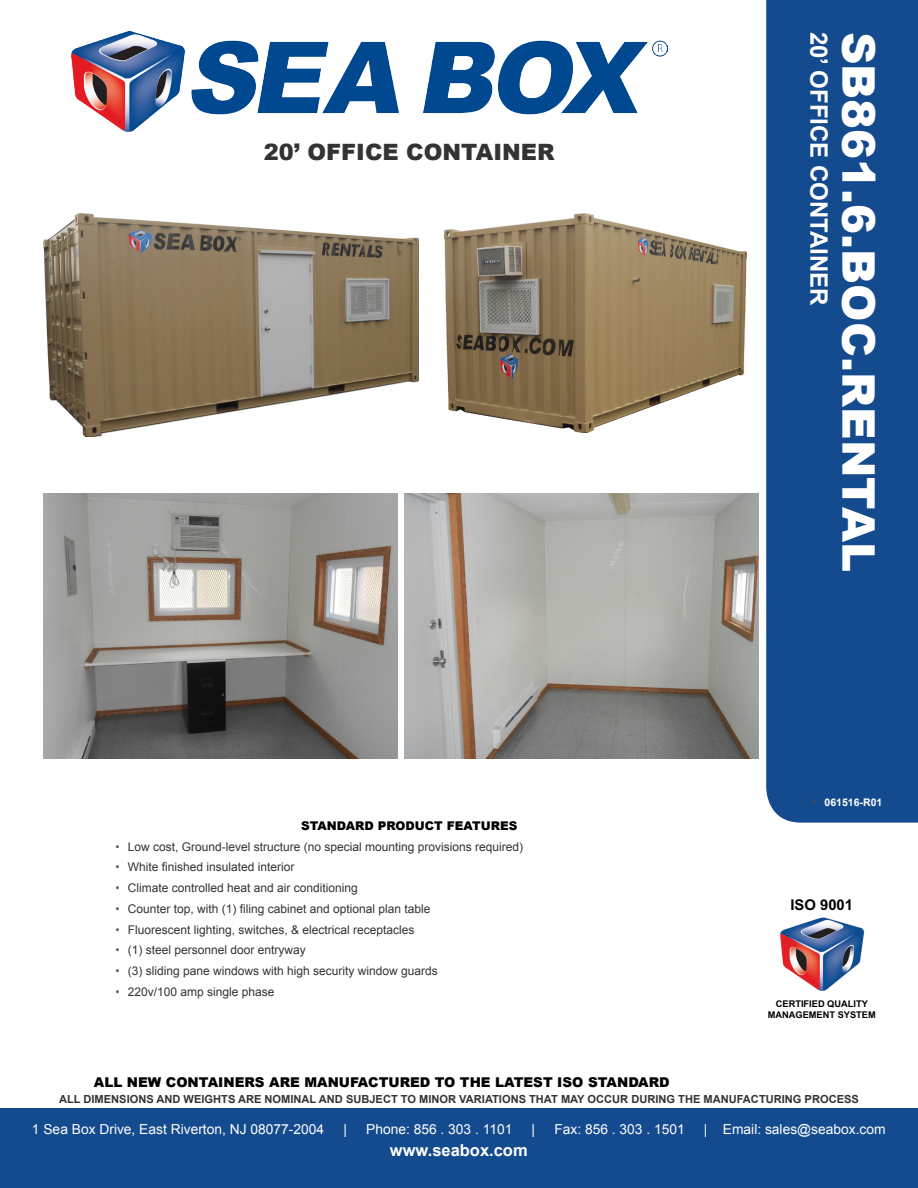
<style>
.page{position:relative;width:918px;height:1188px;background:#fff}
.page>*{position:absolute;margin:0;border:0;box-sizing:border-box;transform-origin:0 0}
.t1{font:900 45px "Arial";color:#fff}
.t2{font:700 24px "Arial";color:#fff}
.t3{font:900 22.5px "Arial";color:#333}
.t4{font:700 16.5px "Arial";color:#fff}
.t5{font:700 14.85px "Arial";color:#000}
.t6{font:13.8px "Arial";color:#fff}
.t7{font:900 13.5px "Arial";color:#000}
.t8{font:12px "Arial";color:#333}
.t9{font:900 12px "Arial";color:#000}
.t10{font:700 11.1px "Arial";color:#333}
.t11{font:700 10.5px "Arial";color:#fff}
.t12{font:700 9.3px/11.1px "Arial";color:#000;text-align:center}
.s1{font-family:"Arial Narrow";color:#4a4a4d}
.s2{font-family:"Arial Narrow";font-weight:400;font-size:12.75px;color:#4a4a4d}
</style>
<div class="page">
<div style="left:766px;top:0;width:152px;height:823px;background:#144a8e"></div>
<img style="left:72px;top:31px;width:596px;height:101px">
<div style="left:0;top:1108px;width:918px;height:80px;background:#144a8e"></div>
<img style="left:780px;top:917px;width:85px;height:74px">
<img style="left:44px;top:213px;width:374px;height:223px">
<img style="left:445px;top:214px;width:302px;height:218px">
<img style="left:44px;top:493px;width:353px;height:266px">
<img style="left:405px;top:493px;width:354px;height:266px">
<h3 class="t3" style="left:264px;top:136px;width:292px">20’ OFFICE CONTAINER</h3>
<p class="t9" style="left:301px;top:817px;width:218px">STANDARD PRODUCT FEATURES</p>
<p class="t8" style="left:116px;top:839px;width:409px"><span class="s1">•</span> Low cost, Ground-level structure (no special mounting provisions required)</p>
<p class="t8" style="left:116px;top:859px;width:180px"><span class="s1">•</span> White finished insulated interior</p>
<p class="t8" style="left:116px;top:880px;width:244px"><span class="s1">•</span> Climate controlled heat and air conditioning</p>
<p class="t8" style="left:116px;top:901px;width:316px"><span class="s1">•</span> Counter top, with (1) filing cabinet and optional plan table</p>
<p class="t8" style="left:116px;top:922px;width:300px"><span class="s1">•</span> Fluorescent lighting, switches, &amp; electrical receptacles</p>
<p class="t8" style="left:116px;top:942px;width:192px"><span class="s1">•</span> (1) steel personnel door entryway</p>
<p class="t8" style="left:116px;top:963px;width:324px"><span class="s1">•</span> (3) sliding pane windows with high security window guards</p>
<p class="t8" style="left:116px;top:984px;width:160px"><span class="s1">•</span> 220v/100 amp single phase</p>
<p class="t7" style="left:94px;top:1073px;width:577px">ALL NEW CONTAINERS ARE MANUFACTURED TO THE LATEST ISO STANDARD</p>
<h2 class="t2" style="left:835px;top:32px;width:276px;rotate:90deg">20’ OFFICE CONTAINER</h2>
<h1 class="t1" style="left:891px;top:32px;width:542px;rotate:90deg">SB861.6.BOC.RENTAL</h1>
<p class="t11" style="left:813px;top:796px;width:71px"><span class="s2">•</span> 061516-R01</p>
<p class="t5" style="left:791px;top:895px;width:64px">ISO 9001</p>
<p class="t12" style="left:768px;top:998px;width:110px">CERTIFIED QUALITY<br>MANAGEMENT SYSTEM</p>
<p class="t10" style="left:59px;top:1092px;width:801px">ALL DIMENSIONS AND WEIGHTS ARE NOMINAL AND SUBJECT TO MINOR VARIATIONS THAT MAY OCCUR DURING THE MANUFACTURING PROCESS</p>
<p class="t6" style="left:32px;top:1120px;width:294px">1 Sea Box Drive, East Riverton, NJ 08077-2004</p>
<p class="t6" style="left:343px;top:1120px;width:5px">|</p>
<p class="t6" style="left:366px;top:1120px;width:148px">Phone: 856 . 303 . 1101</p>
<p class="t6" style="left:532px;top:1120px;width:5px">|</p>
<p class="t6" style="left:554px;top:1120px;width:132px">Fax: 856 . 303 . 1501</p>
<p class="t6" style="left:704px;top:1120px;width:183px">| Email: sales@seabox.com</p>
<h3 class="t4" style="left:390px;top:1140px;width:139px">www.seabox.com</h3>
</div>
